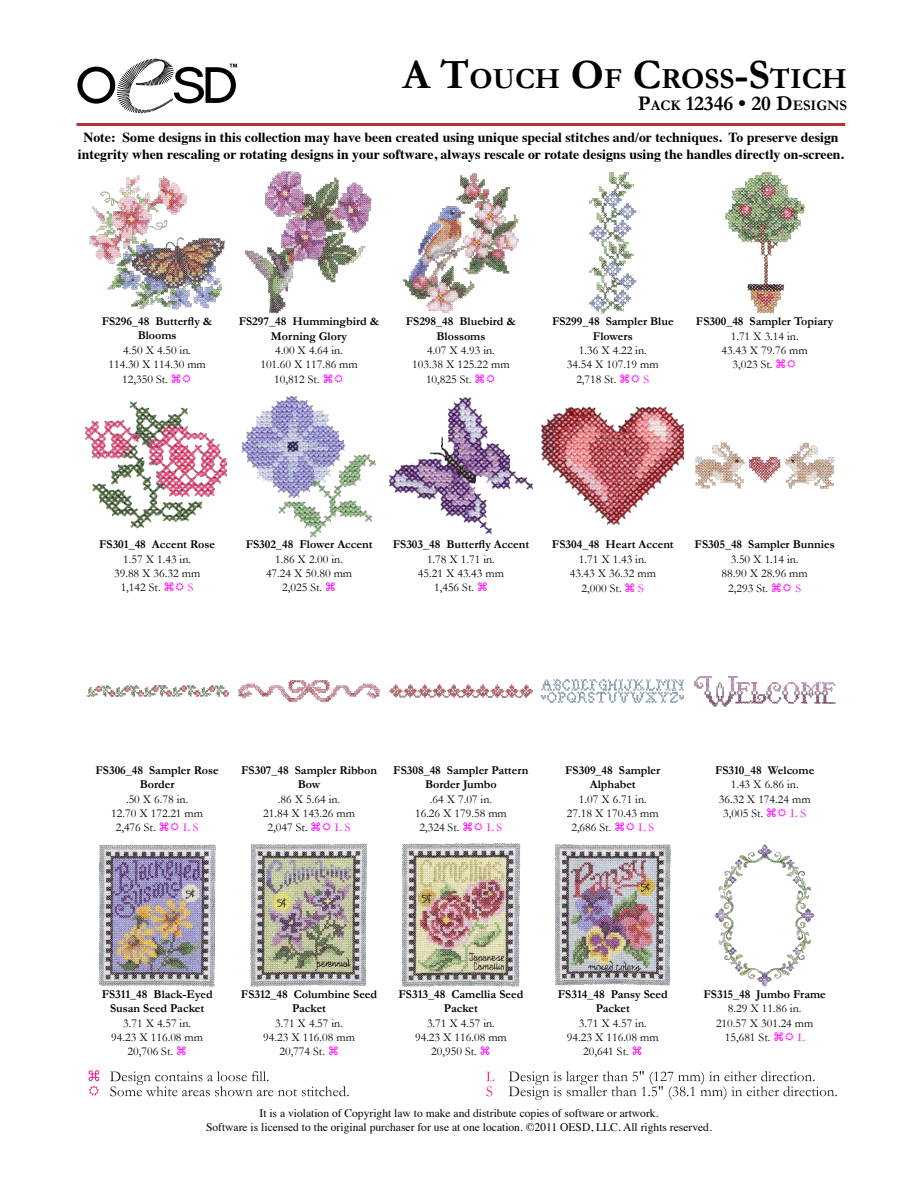
<style>
.page{position:relative;width:918px;height:1188px;background:#fff}
.page>*{position:absolute;margin:0;border:0;box-sizing:border-box;transform-origin:0 0}
.t1{font:700 29.4px "Garamond";color:#000}
.t2{font:700 21px "Garamond";color:#000}
.t3{font:700 13.8px/16.6px "Times";color:#000;text-align:center}
.t4{font:12px "Garamond";color:#000}
.t5{font:700 12px/14.4px "Garamond";color:#000;text-align:center}
.t6{font:12px "Garamond";color:#f0f}
.t7{font:11.55px/13.8px "Times";color:#000;text-align:center}
.s1{font-size:42px}
.s2{font-size:14.7px}
</style>
<div class="page">
<svg style="left:77px;top:59px;width:160px;height:54px"></svg>
<hr style="left:76px;top:123px;width:769px;height:3px;background:#bf2f37">
<svg style="left:88px;top:1070px;width:11px;height:26px"></svg>
<svg style="left:110px;top:1071px;width:239px;height:25px"></svg>
<svg style="left:486px;top:1072px;width:9px;height:24px"></svg>
<svg style="left:509px;top:1071px;width:328px;height:29px"></svg>
<img style="left:89px;top:175px;width:136px;height:135px">
<img style="left:86px;top:401px;width:142px;height:128px">
<img style="left:86px;top:685px;width:142px;height:12px">
<img style="left:98px;top:844px;width:118px;height:143px">
<img style="left:245px;top:171px;width:127px;height:143px">
<img style="left:242px;top:396px;width:134px;height:141px">
<img style="left:238px;top:680px;width:142px;height:23px">
<img style="left:250px;top:844px;width:118px;height:143px">
<img style="left:403px;top:173px;width:116px;height:140px">
<img style="left:389px;top:398px;width:143px;height:135px">
<img style="left:389px;top:684px;width:143px;height:14px">
<img style="left:401px;top:844px;width:119px;height:143px">
<img style="left:589px;top:172px;width:48px;height:142px">
<img style="left:541px;top:406px;width:143px;height:119px">
<img style="left:541px;top:679px;width:143px;height:24px">
<img style="left:553px;top:844px;width:119px;height:143px">
<img style="left:725px;top:171px;width:79px;height:143px">
<img style="left:695px;top:442px;width:140px;height:47px">
<img style="left:694px;top:676px;width:142px;height:31px">
<img style="left:715px;top:844px;width:99px;height:143px">
<h1 class="t1" style="left:403px;top:61px;width:446px"><span class="s1">A T</span>OUCH <span class="s1">O</span>F <span class="s1">C</span>ROSS<span class="s1">-S</span>TICH</h1>
<h2 class="t2" style="left:638px;top:91px;width:211px">P<span class="s2">ACK</span> 12346 • 20 D<span class="s2">ESIGNS</span></h2>
<p class="t3" style="left:78px;top:128px;width:768px">Note: Some designs in this collection may have been created using unique special stitches and/or techniques. To preserve design integrity when rescaling or rotating designs in your software, always rescale or rotate designs using the handles directly on-screen.</p>
<p class="t5" style="left:102px;top:314px;width:112px">FS296_48 Butterfly &amp;<br>Blooms</p>
<p class="t4" style="left:123px;top:343px;width:69px">4.50 X 4.50 in.</p>
<p class="t4" style="left:108px;top:357px;width:99px">114.30 X 114.30 mm</p>
<p class="t4" style="left:122px;top:372px;width:47px">12,350 St.</p>
<p class="t5" style="left:239px;top:314px;width:142px">FS297_48 Hummingbird &amp;<br>Morning Glory</p>
<p class="t4" style="left:275px;top:343px;width:69px">4.00 X 4.64 in.</p>
<p class="t4" style="left:260px;top:357px;width:99px">101.60 X 117.86 mm</p>
<p class="t4" style="left:274px;top:372px;width:47px">10,812 St.</p>
<p class="t5" style="left:406px;top:314px;width:112px">FS298_48 Bluebird &amp;<br>Blossoms</p>
<p class="t4" style="left:427px;top:343px;width:69px">4.07 X 4.93 in.</p>
<p class="t4" style="left:412px;top:357px;width:99px">103.38 X 125.22 mm</p>
<p class="t4" style="left:426px;top:372px;width:47px">10,825 St.</p>
<p class="t5" style="left:552px;top:314px;width:123px">FS299_48 Sampler Blue<br>Flowers</p>
<p class="t4" style="left:579px;top:343px;width:69px">1.36 X 4.22 in.</p>
<p class="t4" style="left:567px;top:357px;width:93px">34.54 X 107.19 mm</p>
<p class="t4" style="left:576px;top:372px;width:42px">2,718 St.</p>
<p class="t6" style="left:644px;top:372px;width:7px">S</p>
<p class="t5" style="left:696px;top:314px;width:139px">FS300_48 Sampler Topiary</p>
<p class="t4" style="left:731px;top:329px;width:69px">1.71 X 3.14 in.</p>
<p class="t4" style="left:722px;top:343px;width:88px">43.43 X 79.76 mm</p>
<p class="t4" style="left:733px;top:357px;width:42px">3,023 St.</p>
<p class="t5" style="left:99px;top:537px;width:118px">FS301_48 Accent Rose</p>
<p class="t4" style="left:123px;top:552px;width:69px">1.57 X 1.43 in.</p>
<p class="t4" style="left:114px;top:566px;width:88px">39.88 X 36.32 mm</p>
<p class="t4" style="left:121px;top:581px;width:42px">1,142 St.</p>
<p class="t6" style="left:188px;top:581px;width:7px">S</p>
<p class="t5" style="left:246px;top:537px;width:128px">FS302_48 Flower Accent</p>
<p class="t4" style="left:275px;top:552px;width:69px">1.86 X 2.00 in.</p>
<p class="t4" style="left:266px;top:566px;width:88px">47.24 X 50.80 mm</p>
<p class="t4" style="left:282px;top:581px;width:42px">2,025 St.</p>
<p class="t5" style="left:393px;top:537px;width:138px">FS303_48 Butterfly Accent</p>
<p class="t4" style="left:427px;top:552px;width:69px">1.78 X 1.71 in.</p>
<p class="t4" style="left:418px;top:566px;width:88px">45.21 X 43.43 mm</p>
<p class="t4" style="left:434px;top:581px;width:42px">1,456 St.</p>
<p class="t5" style="left:552px;top:537px;width:123px">FS304_48 Heart Accent</p>
<p class="t4" style="left:579px;top:552px;width:69px">1.71 X 1.43 in.</p>
<p class="t4" style="left:570px;top:566px;width:88px">43.43 X 36.32 mm</p>
<p class="t4" style="left:582px;top:581px;width:42px">2,000 St.</p>
<p class="t6" style="left:638px;top:581px;width:7px">S</p>
<p class="t5" style="left:695px;top:537px;width:142px">FS305_48 Sampler Bunnies</p>
<p class="t4" style="left:731px;top:552px;width:69px">3.50 X 1.14 in.</p>
<p class="t4" style="left:722px;top:566px;width:88px">88.90 X 28.96 mm</p>
<p class="t4" style="left:728px;top:581px;width:42px">2,293 St.</p>
<p class="t6" style="left:795px;top:581px;width:7px">S</p>
<p class="t5" style="left:96px;top:763px;width:125px">FS306_48 Sampler Rose<br>Border</p>
<p class="t4" style="left:126px;top:792px;width:64px">.50 X 6.78 in.</p>
<p class="t4" style="left:111px;top:806px;width:93px">12.70 X 172.21 mm</p>
<p class="t4" style="left:116px;top:820px;width:42px">2,476 St.</p>
<p class="t6" style="left:183px;top:820px;width:17px">L S</p>
<p class="t5" style="left:241px;top:763px;width:137px">FS307_48 Sampler Ribbon<br>Bow</p>
<p class="t4" style="left:278px;top:792px;width:64px">.86 X 5.64 in.</p>
<p class="t4" style="left:263px;top:806px;width:93px">21.84 X 143.26 mm</p>
<p class="t4" style="left:268px;top:820px;width:42px">2,047 St.</p>
<p class="t6" style="left:335px;top:820px;width:17px">L S</p>
<p class="t5" style="left:393px;top:763px;width:137px">FS308_48 Sampler Pattern<br>Border Jumbo</p>
<p class="t4" style="left:430px;top:792px;width:64px">.64 X 7.07 in.</p>
<p class="t4" style="left:415px;top:806px;width:93px">16.26 X 179.58 mm</p>
<p class="t4" style="left:420px;top:820px;width:42px">2,324 St.</p>
<p class="t6" style="left:487px;top:820px;width:17px">L S</p>
<p class="t5" style="left:565px;top:763px;width:97px">FS309_48 Sampler<br>Alphabet</p>
<p class="t4" style="left:579px;top:792px;width:69px">1.07 X 6.71 in.</p>
<p class="t4" style="left:567px;top:806px;width:93px">27.18 X 170.43 mm</p>
<p class="t4" style="left:571px;top:820px;width:42px">2,686 St.</p>
<p class="t6" style="left:639px;top:820px;width:17px">L S</p>
<p class="t5" style="left:715px;top:763px;width:101px">FS310_48 Welcome</p>
<p class="t4" style="left:731px;top:777px;width:69px">1.43 X 6.86 in.</p>
<p class="t4" style="left:719px;top:792px;width:93px">36.32 X 174.24 mm</p>
<p class="t4" style="left:723px;top:806px;width:42px">3,005 St.</p>
<p class="t6" style="left:791px;top:806px;width:17px">L S</p>
<p class="t5" style="left:102px;top:987px;width:113px">FS311_48 Black-Eyed<br>Susan Seed Packet</p>
<p class="t4" style="left:123px;top:1016px;width:69px">3.71 X 4.57 in.</p>
<p class="t4" style="left:111px;top:1030px;width:93px">94.23 X 116.08 mm</p>
<p class="t4" style="left:128px;top:1044px;width:47px">20,706 St.</p>
<p class="t5" style="left:241px;top:987px;width:138px">FS312_48 Columbine Seed<br>Packet</p>
<p class="t4" style="left:275px;top:1016px;width:69px">3.71 X 4.57 in.</p>
<p class="t4" style="left:263px;top:1030px;width:93px">94.23 X 116.08 mm</p>
<p class="t4" style="left:279px;top:1045px;width:47px">20,774 St.</p>
<p class="t5" style="left:399px;top:987px;width:126px">FS313_48 Camellia Seed<br>Packet</p>
<p class="t4" style="left:427px;top:1016px;width:69px">3.71 X 4.57 in.</p>
<p class="t4" style="left:415px;top:1030px;width:93px">94.23 X 116.08 mm</p>
<p class="t4" style="left:431px;top:1045px;width:47px">20,950 St.</p>
<p class="t5" style="left:558px;top:987px;width:111px">FS314_48 Pansy Seed<br>Packet</p>
<p class="t4" style="left:579px;top:1016px;width:69px">3.71 X 4.57 in.</p>
<p class="t4" style="left:567px;top:1030px;width:93px">94.23 X 116.08 mm</p>
<p class="t4" style="left:583px;top:1045px;width:47px">20,641 St.</p>
<p class="t5" style="left:704px;top:987px;width:124px">FS315_48 Jumbo Frame</p>
<p class="t4" style="left:728px;top:1001px;width:75px">8.29 X 11.86 in.</p>
<p class="t4" style="left:716px;top:1016px;width:99px">210.57 X 301.24 mm</p>
<p class="t4" style="left:725px;top:1030px;width:47px">15,681 St.</p>
<p class="t6" style="left:798px;top:1030px;width:8px">L</p>
<p class="t7" style="left:206px;top:1105px;width:507px">It is a violation of Copyright law to make and distribute copies of software or artwork.<br>Software is licensed to the original purchaser for use at one location. ©2011 OESD, LLC. All rights reserved.</p>
</div>
